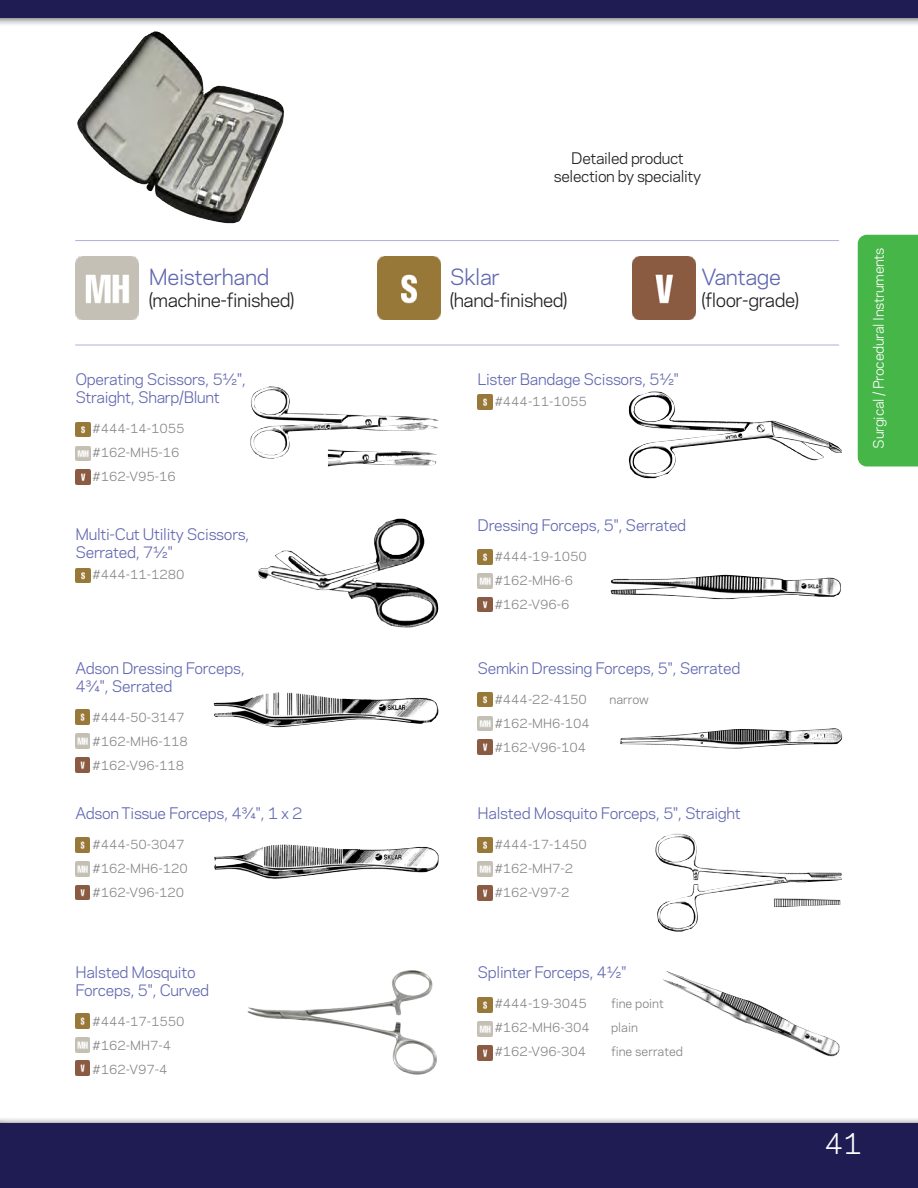
<style>
.page{position:relative;width:918px;height:1188px;background:#fff}
.page>*{position:absolute;margin:0;border:0;box-sizing:border-box;transform-origin:0 0}
.t1{font:27px "Galaxie Polaris";color:#fff}
.t2{font:21px "Galaxie Polaris";letter-spacing:-.02em;color:#6268b0}
.t3{font:18px "Galaxie Polaris";letter-spacing:-.025em;color:#231f20}
.t4{font:15px/18px "Galaxie Polaris";letter-spacing:-.02em;color:#6268b0}
.t5{font:15px/18px "Galaxie Polaris";letter-spacing:-.025em;color:#231f20;text-align:center}
.t6{font:13.5px "Galaxie Polaris";letter-spacing:-.025em;color:#fff}
.t7{font:12px/24px "Galaxie Polaris";color:#808285}
</style>
<div class="page">
<div style="left:0;top:0;width:918px;height:27px;background:#231f20;opacity:.75"></div>
<div style="left:0;top:0;width:918px;height:18px;background:#1e1c52"></div>
<div style="left:0;top:1116px;width:918px;height:72px;background:#231f20;opacity:.75"></div>
<div style="left:0;top:1123px;width:918px;height:65px;background:#1e1c52"></div>
<hr style="left:75px;top:345px;width:764px;height:1px;background:#aeb0d9">
<hr style="left:75px;top:240px;width:764px;height:1px;background:#aeb0d9">
<img style="left:75px;top:256px;width:63px;height:63px">
<img style="left:632px;top:256px;width:63px;height:63px">
<img style="left:378px;top:256px;width:63px;height:63px">
<img style="left:610px;top:575px;width:231px;height:24px">
<img style="left:478px;top:549px;width:14px;height:15px">
<img style="left:478px;top:574px;width:14px;height:14px">
<img style="left:478px;top:597px;width:14px;height:15px">
<img style="left:258px;top:519px;width:181px;height:108px">
<img style="left:75px;top:568px;width:15px;height:15px">
<img style="left:628px;top:392px;width:214px;height:86px">
<img style="left:251px;top:386px;width:187px;height:73px">
<img style="left:75px;top:422px;width:15px;height:15px">
<img style="left:75px;top:446px;width:15px;height:15px">
<img style="left:75px;top:470px;width:15px;height:15px">
<img style="left:478px;top:395px;width:14px;height:15px">
<img style="left:75px;top:710px;width:15px;height:14px">
<img style="left:75px;top:734px;width:15px;height:14px">
<img style="left:75px;top:757px;width:15px;height:15px">
<img style="left:214px;top:692px;width:225px;height:35px">
<img style="left:478px;top:692px;width:14px;height:15px">
<img style="left:478px;top:716px;width:14px;height:15px">
<img style="left:478px;top:740px;width:14px;height:14px">
<img style="left:620px;top:728px;width:222px;height:21px">
<img style="left:75px;top:838px;width:15px;height:14px">
<img style="left:75px;top:862px;width:15px;height:14px">
<img style="left:75px;top:885px;width:15px;height:15px">
<img style="left:214px;top:844px;width:225px;height:35px">
<img style="left:478px;top:838px;width:14px;height:14px">
<img style="left:478px;top:862px;width:14px;height:15px">
<img style="left:478px;top:886px;width:14px;height:14px">
<img style="left:655px;top:834px;width:187px;height:98px">
<img style="left:478px;top:998px;width:14px;height:14px">
<img style="left:478px;top:1022px;width:14px;height:15px">
<img style="left:478px;top:1046px;width:14px;height:14px">
<img style="left:75px;top:1014px;width:15px;height:14px">
<img style="left:75px;top:1038px;width:15px;height:15px">
<img style="left:75px;top:1060px;width:15px;height:15px">
<img style="left:247px;top:971px;width:158px;height:52px">
<img style="left:662px;top:971px;width:178px;height:86px">
<img style="left:77px;top:31px;width:207px;height:192px">
<div style="left:858px;top:235px;width:60px;height:231px;background:#47b649"></div>
<h2 class="t2" style="left:149px;top:262px;width:122px">Meisterhand</h2>
<h3 class="t3" style="left:149px;top:287px;width:147px">(machine-finished)</h3>
<p class="t4" style="left:75px;top:370px;width:172px">Operating Scissors, 5½",<br>Straight, Sharp/Blunt</p>
<p class="t7" style="left:93px;top:416px;width:94px">#444-14-1055 #162-MH5-16 #162-V95-16</p>
<p class="t4" style="left:75px;top:525px;width:176px">Multi-Cut Utility Scissors,<br>Serrated, 7½"</p>
<p class="t7" style="left:93px;top:562px;width:94px">#444-11-1280</p>
<p class="t4" style="left:75px;top:658px;width:171px">Adson Dressing Forceps,<br>4¾", Serrated</p>
<p class="t7" style="left:93px;top:704px;width:97px">#444-50-3147 #162-MH6-118 #162-V96-118</p>
<p class="t4" style="left:75px;top:803px;width:229px">Adson Tissue Forceps, 4¾", 1 x 2</p>
<p class="t7" style="left:93px;top:832px;width:97px">#444-50-3047 #162-MH6-120 #162-V96-120</p>
<p class="t4" style="left:75px;top:962px;width:135px">Halsted Mosquito<br>Forceps, 5", Curved</p>
<p class="t7" style="left:93px;top:1008px;width:94px">#444-17-1550 #162-MH7-4 #162-V97-4</p>
<p class="t5" style="left:554px;top:149px;width:149px">Detailed product selection by speciality</p>
<h2 class="t2" style="left:450px;top:262px;width:51px">Sklar</h2>
<h3 class="t3" style="left:450px;top:287px;width:119px">(hand-finished)</h3>
<h2 class="t2" style="left:701px;top:262px;width:81px">Vantage</h2>
<h3 class="t3" style="left:701px;top:287px;width:99px">(floor-grade)</h3>
<p class="t4" style="left:478px;top:370px;width:203px">Lister Bandage Scissors, 5½"</p>
<p class="t7" style="left:495px;top:389px;width:94px">#444-11-1055</p>
<p class="t4" style="left:478px;top:515px;width:210px">Dressing Forceps, 5", Serrated</p>
<p class="t7" style="left:495px;top:543px;width:94px">#444-19-1050 #162-MH6-6 #162-V96-6</p>
<p class="t4" style="left:478px;top:658px;width:264px">Semkin Dressing Forceps, 5", Serrated</p>
<p class="t7" style="left:495px;top:686px;width:94px">#444-22-4150</p>
<p class="t7" style="left:610px;top:686px;width:41px">narrow</p>
<p class="t7" style="left:495px;top:710px;width:97px">#162-MH6-104 #162-V96-104</p>
<p class="t4" style="left:478px;top:803px;width:265px">Halsted Mosquito Forceps, 5", Straight</p>
<p class="t7" style="left:495px;top:832px;width:94px">#444-17-1450 #162-MH7-2 #162-V97-2</p>
<p class="t4" style="left:478px;top:963px;width:150px">Splinter Forceps, 4½"</p>
<p class="t7" style="left:495px;top:991px;width:94px">#444-19-3045</p>
<p class="t7" style="left:611px;top:991px;width:54px">fine point</p>
<p class="t7" style="left:495px;top:1015px;width:97px">#162-MH6-304</p>
<p class="t7" style="left:611px;top:1015px;width:28px">plain</p>
<p class="t7" style="left:495px;top:1039px;width:93px">#162-V96-304</p>
<p class="t7" style="left:611px;top:1039px;width:73px">fine serrated</p>
<p class="t6" style="left:868px;top:449px;width:203px;rotate:-90deg">Surgical / Procedural Instruments</p>
<h1 class="t1" style="left:825px;top:1123px;width:39px">41</h1>
</div>
